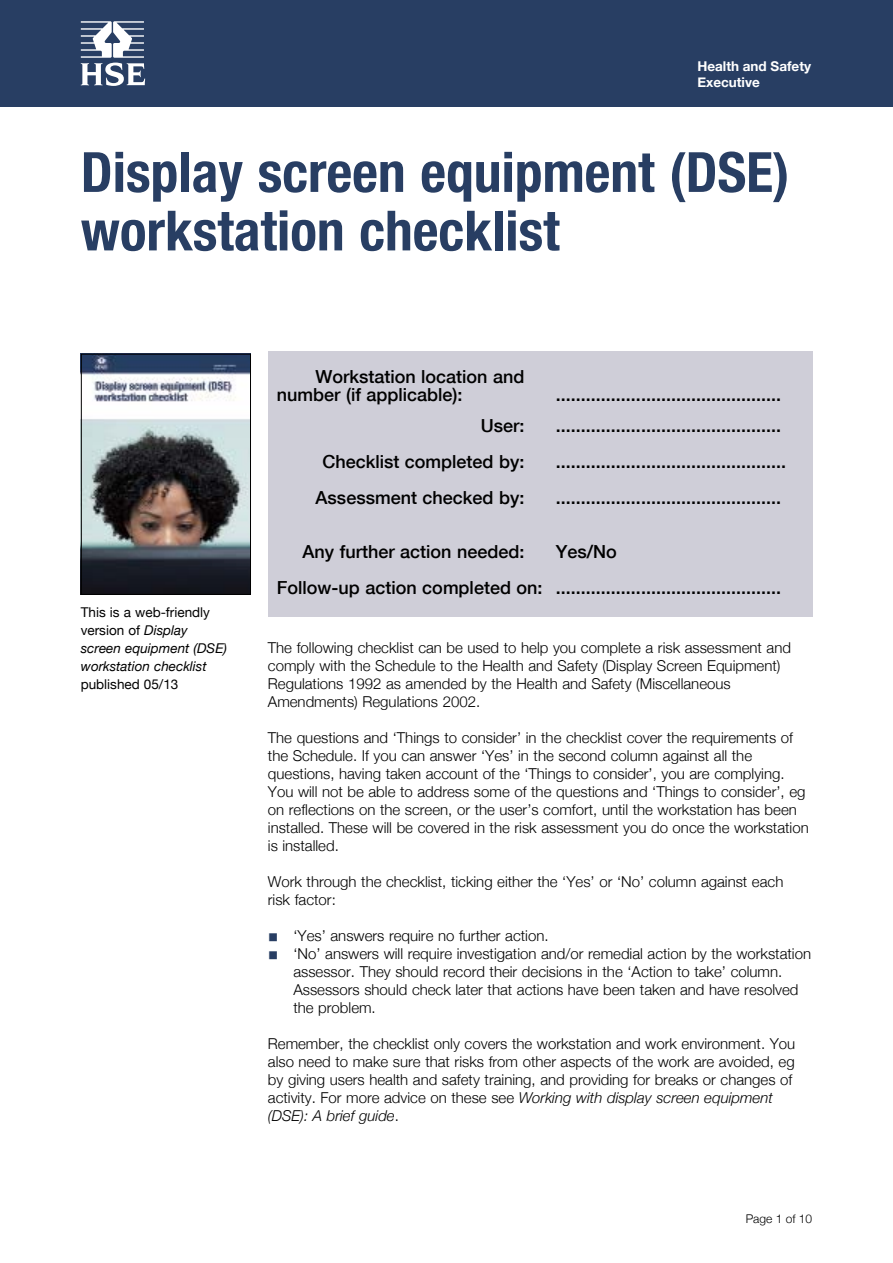
<style>
.page{position:relative;width:893px;height:1263px;background:#fff}
.page>*{position:absolute;margin:0;border:0;box-sizing:border-box;transform-origin:0 0}
.t1{font:700 condensed 55.5px/58.5px "Helvetica Neue";color:#283e63}
.t2{font:500 18px/18px "Helvetica Neue";color:#000}
.t3{font:300 15px/18px "Helvetica Neue";color:#000}
.H6__figure_text{font:italic 13.5px/18px "Helvetica Neue";color:#000}
.t4{font:700 13.5px/15.8px "Helvetica Neue";color:#fff}
.t5{font:300 12px "Helvetica Neue";color:#000}
.s1{font-style:normal}
.s2{font-family:"Arial Unicode MS";font-weight:400;font-size:18px;color:#283e63}
.s3{font-style:italic}
</style>
<div class="page">
<div style="left:0;top:0;width:893px;height:106px;background:#283e63"></div>
<svg style="left:81px;top:21px;width:64px;height:65px"></svg>
<img style="left:83px;top:356px;width:166px;height:237px">
<div style="left:81px;top:354px;width:170px;height:241px;border:1px solid #000"></div>
<div style="left:268px;top:351px;width:544px;height:266px;background:#cfced8"></div>
<p class="t4" style="left:697px;top:59px;width:115px">Health and Safety<br>Executive</p>
<p class="t1" style="left:81px;top:142px;width:710px">Display screen equipment (DSE) workstation checklist</p>
<p class="t2" style="left:277px;top:367px;width:249px;text-indent:38px">Workstation location and number (if applicable):</p>
<p class="t2" style="left:556px;top:385px;width:227px">.............................................</p>
<p class="H6__figure_text" style="left:81px;top:604px;width:148px"><span class="s1">This is a web-friendly version of</span> Display screen equipment (DSE) workstation checklist <span class="s1">published 05/13</span></p>
<p class="t2" style="left:481px;top:416px;width:45px">User:</p>
<p class="t2" style="left:556px;top:416px;width:227px">.............................................</p>
<p class="t2" style="left:322px;top:452px;width:204px">Checklist completed by:</p>
<p class="t2" style="left:556px;top:452px;width:232px">..............................................</p>
<p class="t2" style="left:316px;top:488px;width:210px">Assessment checked by:</p>
<p class="t2" style="left:556px;top:488px;width:227px">.............................................</p>
<p class="t2" style="left:302px;top:542px;width:223px">Any further action needed:</p>
<p class="t2" style="left:556px;top:542px;width:63px">Yes/No</p>
<p class="t2" style="left:277px;top:578px;width:506px">Follow-up action completed on: .............................................</p>
<p class="t3" style="left:268px;top:638px;width:525px">The following checklist can be used to help you complete a risk assessment and comply with the Schedule to the Health and Safety (Display Screen Equipment)<br>Regulations 1992 as amended by the Health and Safety (Miscellaneous Amendments) Regulations 2002.</p>
<p class="t3" style="left:268px;top:728px;width:542px">The questions and ‘Things to consider’ in the checklist cover the requirements of the Schedule. If you can answer ‘Yes’ in the second column against all the questions, having taken account of the ‘Things to consider’, you are complying.<br>You will not be able to address some of the questions and ‘Things to consider’, eg on reflections on the screen, or the user’s comfort, until the workstation has been installed. These will be covered in the risk assessment you do once the workstation is installed.</p>
<p class="t3" style="left:268px;top:872px;width:517px">Work through the checklist, ticking either the ‘Yes’ or ‘No’ column against each risk factor:</p>
<p class="t3" style="left:268px;top:926px;width:282px"><span class="s2">■</span> ‘Yes’ answers require no further action.</p>
<p class="t3" style="left:293px;top:944px;width:519px;text-indent:-26px"><span class="s2">■</span> ‘No’ answers will require investigation and/or remedial action by the workstation assessor. They should record their decisions in the ‘Action to take’ column.<br>Assessors should check later that actions have been taken and have resolved the problem.</p>
<p class="t3" style="left:268px;top:1034px;width:529px">Remember, the checklist only covers the workstation and work environment. You also need to make sure that risks from other aspects of the work are avoided, eg by giving users health and safety training, and providing for breaks or changes of activity. For more advice on these see <span class="s3">Working with display screen equipment (DSE): A brief guide</span>.</p>
<p class="t5" style="left:746px;top:1208px;width:68px">Page 1 of 10</p>
</div>
